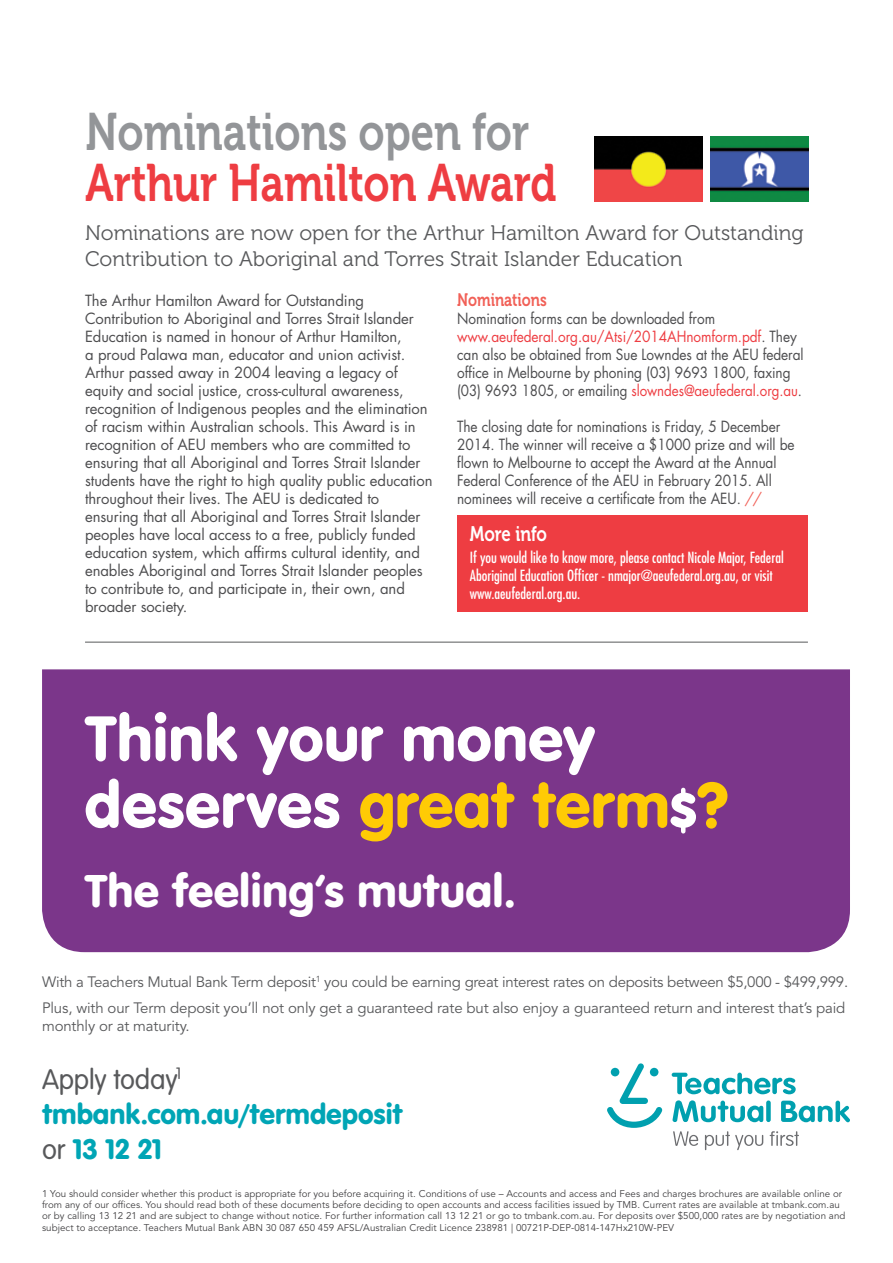
<style>
.page{position:relative;width:893px;height:1263px;background:#fff}
.page>*{position:absolute;margin:0;border:0;box-sizing:border-box;transform-origin:0 0}
.t1{font:66.6px/66.6px "VAG Rundschrift D";letter-spacing:-.005em;color:#fff}
.t2{font:52.5px "Museo 700";color:#ee3d42;scale:.8 1}
.t3{font:52.5px "Museo 700";color:#939598;scale:.8 1}
.t4{font:48px "VAG Rundschrift D";color:#fff}
.t5{font:29.55px/35.2px "VAG Rundschrift D";letter-spacing:-.005em;color:#00a5b5}
.t6{font:21px/25.5px "Museo 300";color:#58595b}
.t7{font:21px "Museo 700";color:#fff;scale:.8 1}
.t8{font:18px "Museo 700";color:#f16057;scale:.8 1}
.t9{font:15px/18px "Futura";letter-spacing:-.005em;color:#4d4d4f}
.t10{font:15px/18px "Futura";letter-spacing:-.005em;color:#4d4d4f;scale:.91 1}
.t11{font:15px/26.5px "Avenir LT Std";letter-spacing:-.01em;color:#58595b}
.t12{font:condensed 15px/18px "Futura";color:#fff}
.t13{font:9.75px/11.2px "Avenir LT Std";letter-spacing:.005em;color:#414042}
.s1{color:#ee3d42}
.s2{color:#f16057}
.s3{color:#ffcb05}
.s4{font-weight:300;color:#58595b}
</style>
<div class="page">
<div style="left:457px;top:516px;width:351px;height:96px;background:#ee3d42"></div>
<svg style="left:672px;top:1072px;width:124px;height:22px"></svg>
<svg style="left:672px;top:1100px;width:91px;height:22px"></svg>
<div style="left:766px;top:1100px;width:5px;height:22px;background:#00a0af;border-radius:2px"></div>
<svg style="left:781px;top:1100px;width:69px;height:22px"></svg>
<svg style="left:607px;top:1063px;width:56px;height:65px"></svg>
<div style="left:650px;top:1068px;width:8px;height:8px;background:#00a0af;border-radius:50%"></div>
<div style="left:611px;top:1068px;width:8px;height:8px;background:#00a0af;border-radius:50%"></div>
<svg style="left:673px;top:1131px;width:25px;height:15px"></svg>
<svg style="left:705px;top:1131px;width:58px;height:19px"></svg>
<svg style="left:770px;top:1131px;width:29px;height:15px"></svg>
<div style="left:42px;top:669px;width:808px;height:283px;background:#7b368a"></div>
<svg style="left:670px;top:790px;width:26px;height:41px"></svg>
<hr style="left:85px;top:642px;width:723px;height:1px;background:#58595b">
<img style="left:711px;top:137px;width:98px;height:65px">
<img style="left:594px;top:137px;width:108px;height:65px">
<h2 class="t3" style="left:85px;top:102px;width:556px">Nominations open for</h2>
<h2 class="t2" style="left:85px;top:153px;width:590px">Arthur Hamilton Award</h2>
<h3 class="t6" style="left:85px;top:221px;width:720px">Nominations are now open for the Arthur Hamilton Award for Outstanding<br>Contribution to Aboriginal and Torres Strait Islander Education</h3>
<p class="t9" style="left:85px;top:291px;width:349px">The Arthur Hamilton Award for Outstanding Contribution to Aboriginal and Torres Strait Islander Education is named in honour of Arthur Hamilton,<br>a proud Palawa man, educator and union activist.<br>Arthur passed away in 2004 leaving a legacy of equity and social justice, cross-cultural awareness, recognition of Indigenous peoples and the elimination of racism within Australian schools. This Award is in recognition of AEU members who are committed to ensuring that all Aboriginal and Torres Strait Islander students have the right to high quality public education throughout their lives. The AEU is dedicated to ensuring that all Aboriginal and Torres Strait Islander peoples have local access to a free, publicly funded education system, which affirms cultural identity, and enables Aboriginal and Torres Strait Islander peoples to contribute to, and participate in, their own, and broader society.</p>
<p class="t8" style="left:457px;top:290px;width:114px">Nominations</p>
<p class="t10" style="left:457px;top:309px;width:382px">Nomination forms can be downloaded from <span class="s1">www.aeufederal.org.au/Atsi/2014AHnomform.pdf</span>. They can also be obtained from Sue Lowndes at the AEU federal office in Melbourne by phoning (03) 9693 1800, faxing (03) 9693 1805, or emailing <span class="s1">slowndes@aeufederal.org.au</span>.</p>
<p class="t10" style="left:457px;top:417px;width:372px">The closing date for nominations is Friday, 5 December 2014. The winner will receive a $1000 prize and will be flown to Melbourne to accept the Award at the Annual Federal Conference of the AEU in February 2015. All nominees will receive a certificate from the AEU. <span class="s2">//</span></p>
<h3 class="t7" style="left:470px;top:522px;width:98px">More info</h3>
<p class="t12" style="left:470px;top:548px;width:315px">If you would like to know more, please contact Nicole Major, Federal<br>Aboriginal Education Officer - nmajor@aeufederal.org.au, or visit www.aeufederal.org.au.</p>
<p class="t1" style="left:85px;top:705px;width:645px">Think your money deserves <span class="s3">great term ?</span></p>
<p class="t4" style="left:85px;top:862px;width:433px">The feeling’s mutual.</p>
<p class="t11" style="left:42px;top:969px;width:808px">With a Teachers Mutual Bank Term deposit<sup>1</sup> you could be earning great interest rates on deposits between $5,000 - $499,999.<br>Plus, with our Term deposit you’ll not only get a guaranteed rate but also enjoy a guaranteed return and interest that’s paid</p>
<p class="t11" style="left:42px;top:1013px;width:149px">monthly or at maturity.</p>
<p class="t5" style="left:42px;top:1061px;width:362px"><span class="s4">Apply today</span><sup>1 </sup>tmbank.com.au/termdeposit <span class="s4">or</span> 13 12 21</p>
<p class="t13" style="left:42px;top:1188px;width:805px">1 You should consider whether this product is appropriate for you before acquiring it. Conditions of use – Accounts and access and Fees and charges brochures are available online or from any of our offices. You should read both of these documents before deciding to open accounts and access facilities issued by TMB. Current rates are available at tmbank.com.au or by calling 13 12 21 and are subject to change without notice. For further information call 13 12 21 or go to tmbank.com.au. For deposits over $500,000 rates are by negotiation and subject to acceptance. Teachers Mutual Bank ABN 30 087 650 459 AFSL/Australian Credit Licence 238981 | 00721P-DEP-0814-147Hx210W-PEV</p>
</div>
